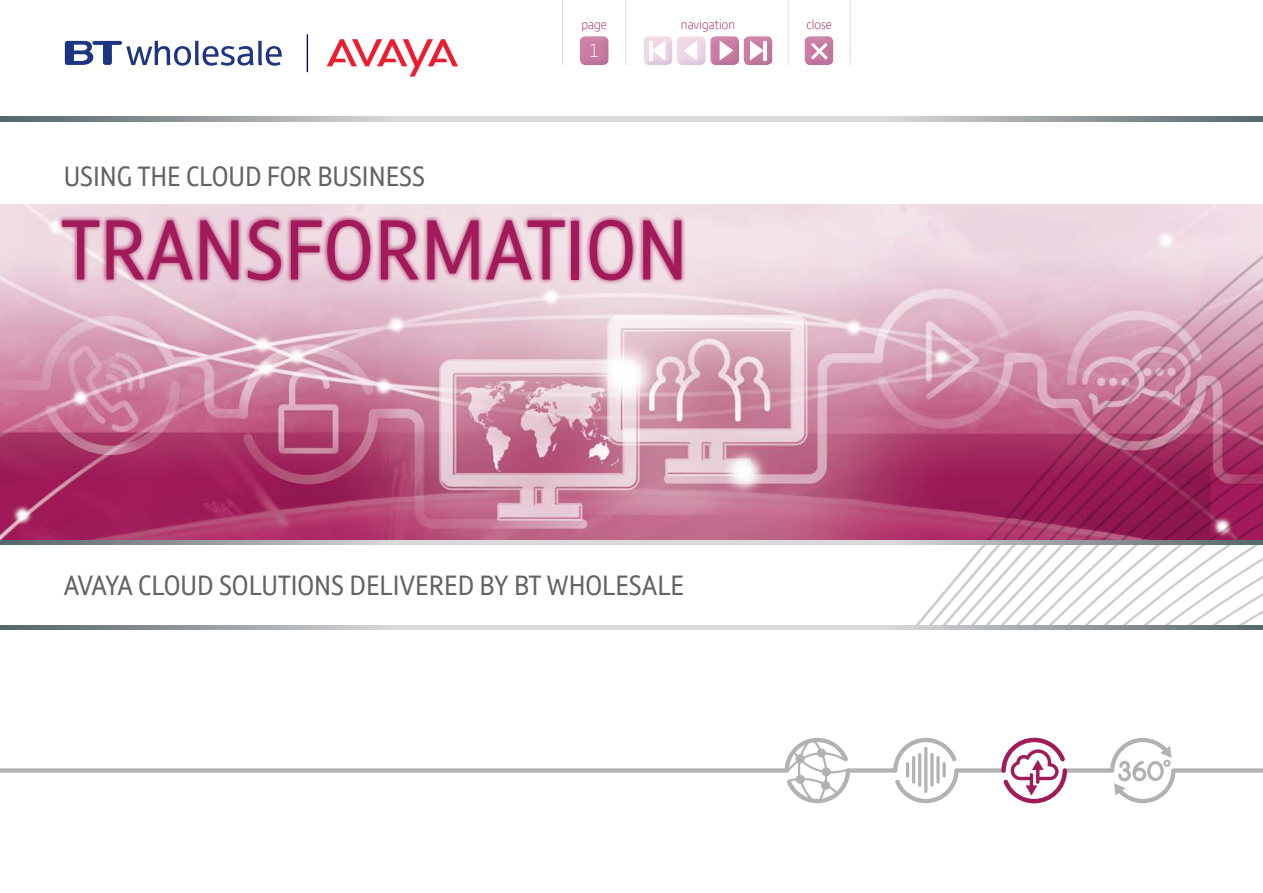
<style>
.page{position:relative;width:1263px;height:893px;background:#fff}
.page>*{position:absolute;margin:0;border:0;box-sizing:border-box;transform-origin:0 0}
.t1{font:81.75px "BT Font";color:#a21a5a}
.t2{font:27px "BT Font";color:#646363}
.t3{font:300 18px "BT Font";color:#fff}
.t4{font:300 13.5px "BT Font";color:#a21a5a}
</style>
<div class="page">
<svg style="left:0;top:625px;width:1263px;height:4px;background:#b0b4b7"></svg>
<svg style="left:65px;top:41px;width:217px;height:25px"></svg>
<svg style="left:0;top:738px;width:1263px;height:65px"></svg>
<svg style="left:1001px;top:738px;width:66px;height:65px"></svg>
<div style="left:0;top:204px;width:1263px;height:10px;background:#eedbe3"></div>
<div style="left:0;top:214px;width:1263px;height:23px;background:#f0dce5"></div>
<svg style="left:0;top:237px;width:1263px;height:23px;background:#efdce4"></svg>
<svg style="left:0;top:260px;width:1263px;height:23px;background:#ebd4df"></svg>
<svg style="left:0;top:283px;width:1263px;height:22px;background:#e7cbd8"></svg>
<svg style="left:0;top:305px;width:1263px;height:22px;background:#e3c2d1"></svg>
<svg style="left:0;top:327px;width:1263px;height:22px;background:#dcb1c3"></svg>
<svg style="left:0;top:349px;width:1263px;height:21px;background:#d9abbe"></svg>
<svg style="left:0;top:370px;width:1263px;height:21px;background:#d49db3"></svg>
<svg style="left:0;top:391px;width:1263px;height:21px;background:#cd89a4"></svg>
<svg style="left:0;top:412px;width:1263px;height:20px;background:#c77797"></svg>
<svg style="left:0;top:432px;width:1263px;height:20px;background:#b75f83"></svg>
<svg style="left:0;top:452px;width:1263px;height:20px;background:#ad4873"></svg>
<svg style="left:0;top:472px;width:1263px;height:19px;background:#ae4c77"></svg>
<svg style="left:0;top:491px;width:1263px;height:20px;background:#ab4371"></svg>
<svg style="left:0;top:511px;width:1263px;height:18px;background:#b14875"></svg>
<svg style="left:0;top:529px;width:1263px;height:19px"></svg>
<svg style="left:965px;top:548px;width:298px;height:18px"></svg>
<svg style="left:950px;top:566px;width:313px;height:18px"></svg>
<svg style="left:935px;top:584px;width:328px;height:18px"></svg>
<svg style="left:916px;top:602px;width:347px;height:22px"></svg>
<div style="left:57px;top:215px;width:630px;height:70px;background:#a21a5a;opacity:.75"></div>
<svg style="left:0;top:117px;width:1263px;height:4px;background:#b0b4b7"></svg>
<svg style="left:0;top:540px;width:1263px;height:4px;background:#b0b4b7"></svg>
<svg style="left:327px;top:39px;width:131px;height:38px"></svg>
<hr style="left:307px;top:34px;width:1px;height:38px;background:#006">
<div style="left:800px;top:36px;width:42px;height:31px;background:#1e3582;opacity:.75"></div>
<svg style="left:811px;top:43px;width:17px;height:17px"></svg>
<div style="left:639px;top:36px;width:42px;height:31px;background:#1e3582;opacity:.75"></div>
<div style="left:706px;top:36px;width:42px;height:31px;background:#1e3582;opacity:.75"></div>
<div style="left:668px;top:27px;width:42px;height:39px;background:#fff;opacity:.75"></div>
<div style="left:673px;top:36px;width:41px;height:31px;background:#1e3582;opacity:.75"></div>
<div style="left:735px;top:27px;width:42px;height:39px;background:#fff;opacity:.75"></div>
<div style="left:739px;top:36px;width:42px;height:31px;background:#1e3582;opacity:.75"></div>
<svg style="left:652px;top:40px;width:13px;height:21px"></svg>
<svg style="left:750px;top:40px;width:14px;height:21px"></svg>
<svg style="left:683px;top:40px;width:14px;height:21px"></svg>
<svg style="left:720px;top:40px;width:13px;height:21px"></svg>
<hr style="left:649px;top:41px;width:3px;height:19px;background:#fff">
<hr style="left:763px;top:41px;width:3px;height:19px;background:#fff">
<div style="left:576px;top:36px;width:41px;height:31px;background:#1e3582;opacity:.75"></div>
<hr style="left:788px;top:0;width:1px;height:65px;background:#dadada">
<hr style="left:562px;top:0;width:1px;height:65px;background:#dadada">
<hr style="left:850px;top:0;width:1px;height:65px;background:#dadada">
<hr style="left:626px;top:0;width:1px;height:65px;background:#dadada">
<p class="t2" style="left:64px;top:159px;width:363px">USING THE CLOUD FOR BUSINESS</p>
<p class="t4" style="left:581px;top:16px;width:27px">page</p>
<p class="t4" style="left:681px;top:16px;width:56px">navigation</p>
<p class="t4" style="left:806px;top:16px;width:27px">close</p>
<p class="t3" style="left:589px;top:39px;width:12px">1</p>
<h1 class="t1" style="left:62px;top:197px;width:628px">TRANSFORMATION</h1>
<p class="t2" style="left:64px;top:568px;width:622px">AVAYA CLOUD SOLUTIONS DELIVERED BY BT WHOLESALE</p>
</div>
